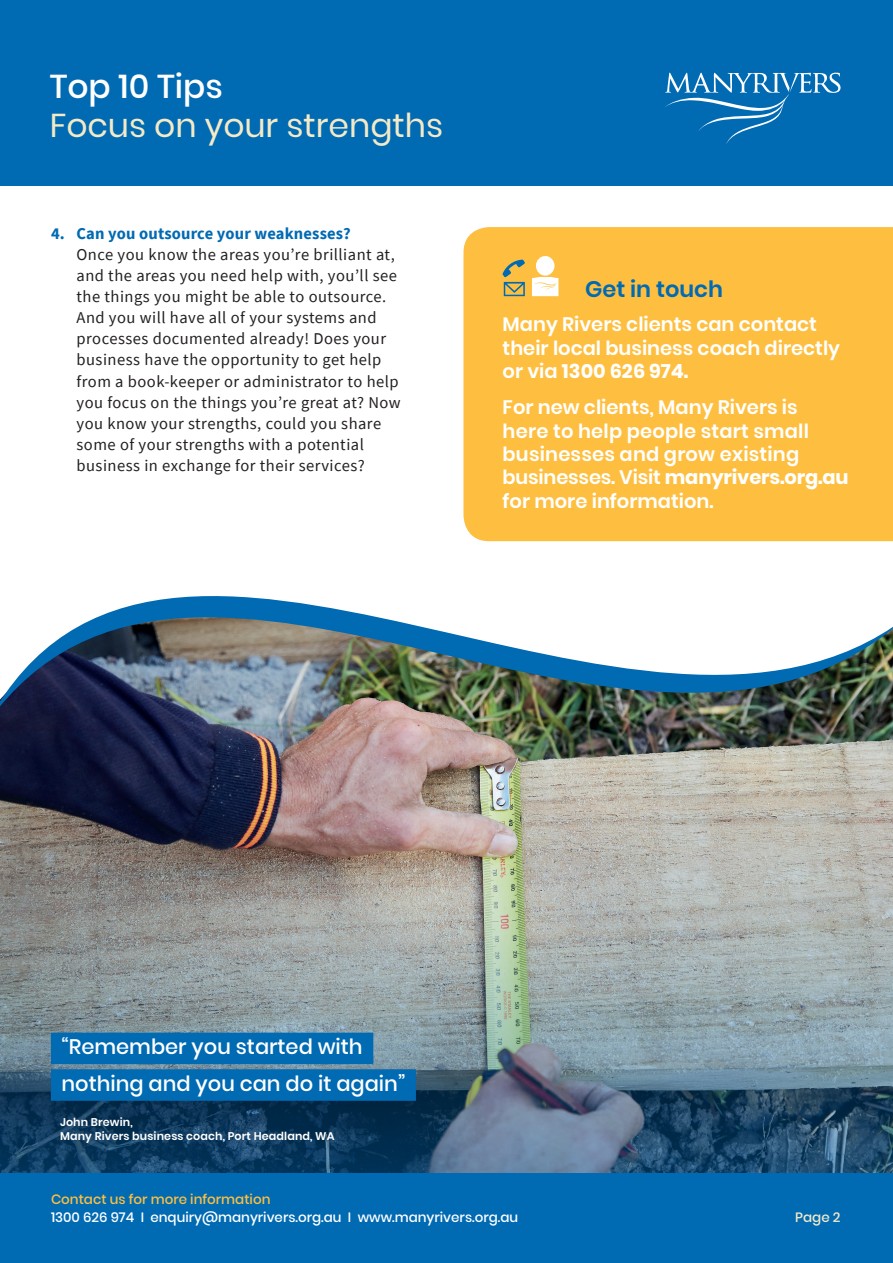
<style>
.page{position:relative;width:893px;height:1263px;background:#fff}
.page>*{position:absolute;margin:0;border:0;box-sizing:border-box;transform-origin:0 0}
.t1{font:33px "Poppins";color:#f4eac7}
.t2{font:500 33px "Poppins";color:#fff}
.t3{font:600 22.5px "Poppins";color:#006ab3}
.t4{font:500 21px/36.6px "Poppins";color:#fff}
.t5{font:600 19.5px/23.4px "Poppins";color:#fff}
.t6{font:16.5px/21px "Source Sans Pro";letter-spacing:.03em;color:#231f20}
.t7{font:700 16.5px "Source Sans Pro";letter-spacing:.01em;color:#006ab3}
.t8{font:500 13.5px "Poppins";color:#fff}
.t9{font:500 13.5px "Poppins";color:#febf40}
.t10{font:500 13.5px "Poppins";color:#f4eac7}
.t11{font:600 11.25px/13.4px "Poppins";letter-spacing:.01em;color:#fff}
.s1{font-weight:700}
</style>
<div class="page">
<div style="left:0;top:0;width:893px;height:186px;background:#006ab3"></div>
<svg style="left:665px;top:73px;width:175px;height:71px"></svg>
<img style="left:0;top:852px;width:893px;height:322px">
<img style="left:0;top:541px;width:893px;height:311px">
<div style="left:0;top:1174px;width:893px;height:89px;background:#006ab3"></div>
<div style="left:51px;top:1033px;width:322px;height:31px;background:#006ab3"></div>
<div style="left:51px;top:1069px;width:365px;height:32px;background:#006ab3"></div>
<div style="left:463px;top:227px;width:430px;height:314px;background:#febf40"></div>
<div style="left:536px;top:256px;width:18px;height:20px;background:#fff;border-radius:50%"></div>
<svg style="left:532px;top:277px;width:26px;height:19px"></svg>
<svg style="left:503px;top:259px;width:22px;height:18px"></svg>
<svg style="left:504px;top:282px;width:21px;height:14px"></svg>
<svg style="left:505px;top:284px;width:18px;height:11px"></svg>
<h1 class="t2" style="left:50px;top:67px;width:175px">Top 10 Tips</h1>
<h1 class="t1" style="left:50px;top:107px;width:395px">Focus on your strengths</h1>
<p class="t7" style="left:51px;top:223px;width:301px">4. Can you outsource your weaknesses?</p>
<p class="t6" style="left:77px;top:244px;width:326px">Once you know the areas you’re brilliant at, and the areas you need help with, you’ll see the things you might be able to outsource.<br>And you will have all of your systems and processes documented already! Does your business have the opportunity to get help from a book-keeper or administrator to help you focus on the things you’re great at? Now you know your strengths, could you share some of your strengths with a potential business in exchange for their services?</p>
<h2 class="t3" style="left:585px;top:276px;width:139px">Get in touch</h2>
<p class="t5" style="left:503px;top:313px;width:339px">Many Rivers clients can contact their local business coach directly or via <span class="s1">1300 626 974.</span></p>
<p class="t5" style="left:503px;top:396px;width:348px">For new clients, Many Rivers is<br>here to help people start small businesses and grow existing businesses. Visit <span class="s1">manyrivers.org.au </span>for more information.</p>
<p class="t4" style="left:62px;top:1028px;width:345px">“Remember you started with nothing and you can do it again”</p>
<p class="t11" style="left:60px;top:1116px;width:276px">John Brewin,<br>Many Rivers business coach, Port Headland, WA</p>
<p class="t9" style="left:51px;top:1192px;width:221px">Contact us for more information</p>
<p class="t8" style="left:51px;top:1210px;width:469px">1300 626 974 I enquiry@manyrivers.org.au I www.manyrivers.org.au</p>
<p class="t10" style="left:795px;top:1210px;width:47px">Page 2</p>
</div>
